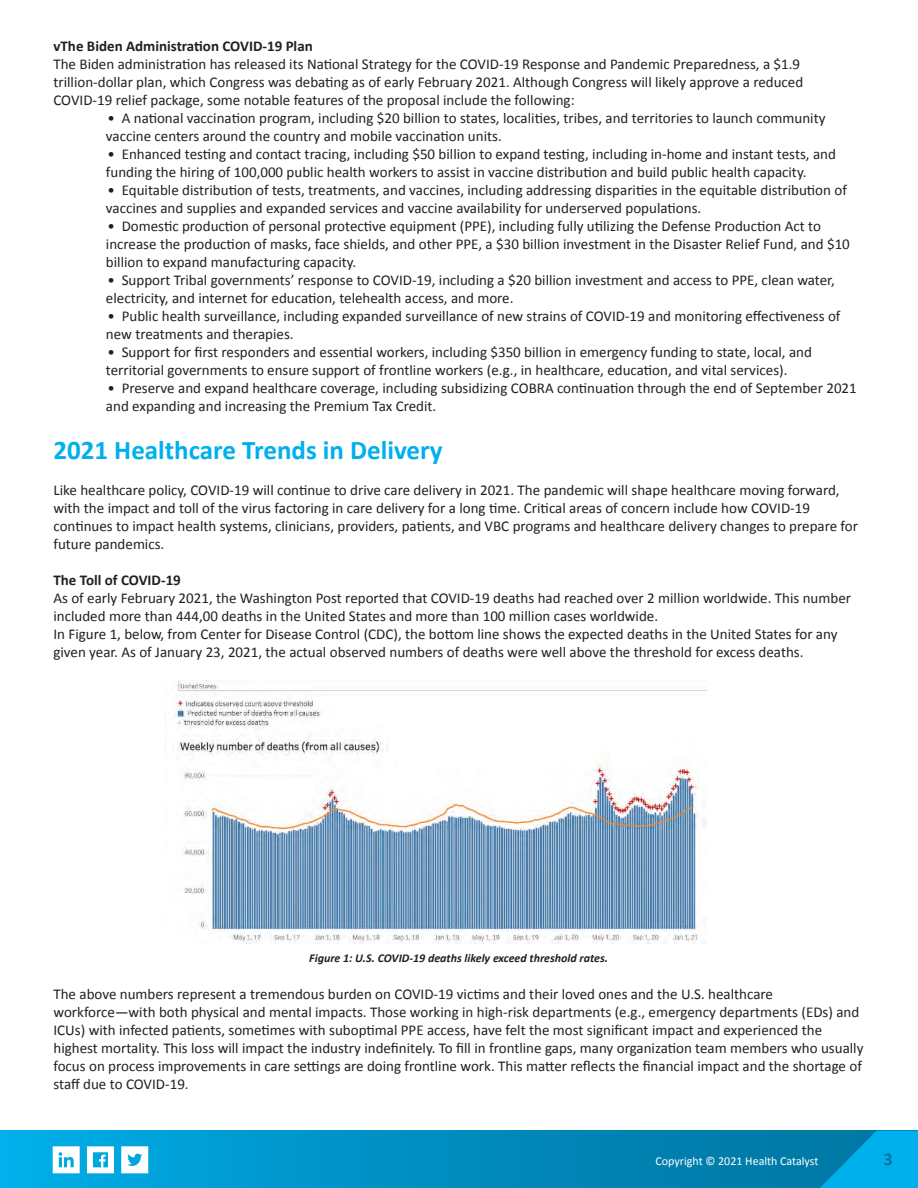
<style>
.page{position:relative;width:918px;height:1188px;background:#fff}
.page>*{position:absolute;margin:0;border:0;box-sizing:border-box;transform-origin:0 0}
.t1{font:700 27px "Calibri";color:#00b0ec}
.t2{font:700 18px "Calibri";color:#0077a3}
.t3{font:15px/18px "Calibri";color:#231f20}
.t4{font:700 15px "Calibri";color:#231f20}
.t5{font:italic 700 12px "Calibri";color:#231f20}
.t6{font:12px "Calibri";color:#fff}
</style>
<div class="page">
<svg style="left:0;top:1131px;width:820px;height:57px;background:#008fc2"></svg>
<svg style="left:820px;top:1131px;width:98px;height:57px;background:#00a0d7"></svg>
<svg style="left:121px;top:1146px;width:27px;height:27px"></svg>
<svg style="left:53px;top:1146px;width:27px;height:27px"></svg>
<svg style="left:87px;top:1146px;width:27px;height:27px"></svg>
<img style="left:173px;top:681px;width:534px;height:263px">
<p class="t4" style="left:53px;top:35px;width:261px">vThe Biden Administration COVID-19 Plan</p>
<p class="t3" style="left:53px;top:54px;width:751px">The Biden administration has released its National Strategy for the COVID-19 Response and Pandemic Preparedness, a $1.9 trillion-dollar plan, which Congress was debating as of early February 2021. Although Congress will likely approve a reduced<br>COVID-19 relief package, some notable features of the proposal include the following:</p>
<p class="t3" style="left:106px;top:108px;width:721px">• A national vaccination program, including $20 billion to states, localities, tribes, and territories to launch community vaccine centers around the country and mobile vaccination units.</p>
<p class="t3" style="left:106px;top:144px;width:732px">• Enhanced testing and contact tracing, including $50 billion to expand testing, including in-home and instant tests, and funding the hiring of 100,000 public health workers to assist in vaccine distribution and build public health capacity.</p>
<p class="t3" style="left:106px;top:180px;width:742px">• Equitable distribution of tests, treatments, and vaccines, including addressing disparities in the equitable distribution of vaccines and supplies and expanded services and vaccine availability for underserved populations.</p>
<p class="t3" style="left:106px;top:216px;width:745px">• Domestic production of personal protective equipment (PPE), including fully utilizing the Defense Production Act to increase the production of masks, face shields, and other PPE, a $30 billion investment in the Disaster Relief Fund, and $10 billion to expand manufacturing capacity.</p>
<p class="t3" style="left:106px;top:270px;width:731px">• Support Tribal governments’ response to COVID-19, including a $20 billion investment and access to PPE, clean water, electricity, and internet for education, telehealth access, and more.</p>
<p class="t3" style="left:106px;top:306px;width:736px">• Public health surveillance, including expanded surveillance of new strains of COVID-19 and monitoring effectiveness of new treatments and therapies.</p>
<p class="t3" style="left:106px;top:342px;width:708px">• Support for first responders and essential workers, including $350 billion in emergency funding to state, local, and territorial governments to ensure support of frontline workers (e.g., in healthcare, education, and vital services).</p>
<p class="t3" style="left:106px;top:378px;width:752px">• Preserve and expand healthcare coverage, including subsidizing COBRA continuation through the end of September 2021 and expanding and increasing the Premium Tax Credit.</p>
<h1 class="t1" style="left:53px;top:431px;width:391px">2021 Healthcare Trends in Delivery</h1>
<p class="t3" style="left:53px;top:480px;width:806px">Like healthcare policy, COVID-19 will continue to drive care delivery in 2021. The pandemic will shape healthcare moving forward, with the impact and toll of the virus factoring in care delivery for a long time. Critical areas of concern include how COVID-19 continues to impact health systems, clinicians, providers, patients, and VBC programs and healthcare delivery changes to prepare for future pandemics.</p>
<p class="t4" style="left:53px;top:569px;width:129px">The Toll of COVID-19</p>
<p class="t3" style="left:53px;top:588px;width:799px">As of early February 2021, the Washington Post reported that COVID-19 deaths had reached over 2 million worldwide. This number included more than 444,00 deaths in the United States and more than 100 million cases worldwide.<br>In Figure 1, below, from Center for Disease Control (CDC), the bottom line shows the expected deaths in the United States for any given year. As of January 23, 2021, the actual observed numbers of deaths were well above the threshold for excess deaths.</p>
<p class="t5" style="left:309px;top:949px;width:300px">Figure 1: U.S. COVID-19 deaths likely exceed threshold rates.</p>
<p class="t3" style="left:53px;top:984px;width:812px">The above numbers represent a tremendous burden on COVID-19 victims and their loved ones and the U.S. healthcare workforce—with both physical and mental impacts. Those working in high-risk departments (e.g., emergency departments (EDs) and ICUs) with infected patients, sometimes with suboptimal PPE access, have felt the most significant impact and experienced the highest mortality. This loss will impact the industry indefinitely. To fill in frontline gaps, many organization team members who usually focus on process improvements in care settings are doing frontline work. This matter reflects the financial impact and the shortage of staff due to COVID-19.</p>
<p class="t6" style="left:656px;top:1153px;width:164px">Copyright © 2021 Health Catalyst</p>
<p class="t2" style="left:884px;top:1146px;width:11px">3</p>
</div>
